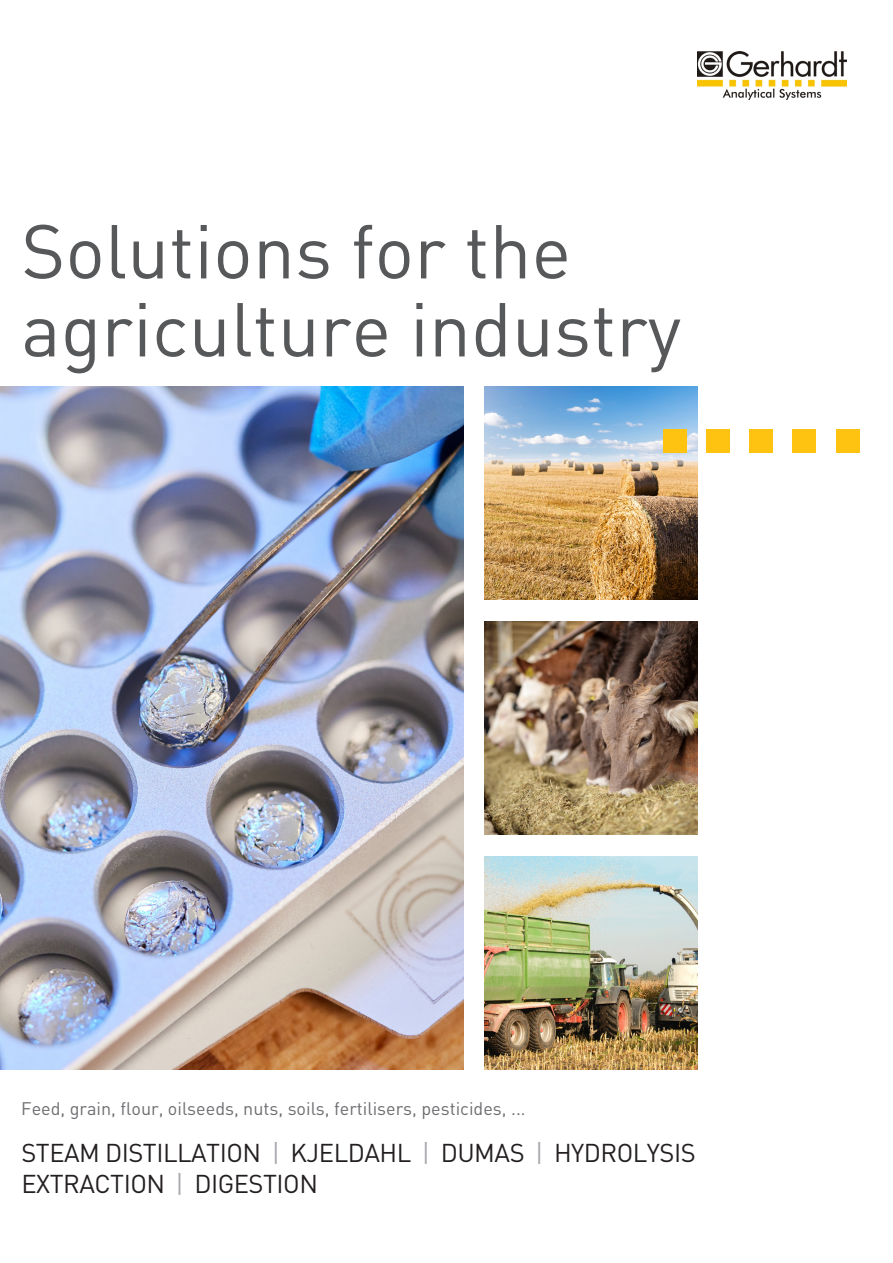
<style>
.page{position:relative;width:893px;height:1263px;background:#fff}
.page>*{position:absolute;margin:0;border:0;box-sizing:border-box;transform-origin:0 0}
.t1{font:75px "DINOT";color:#57585a}
.t2{font:25.5px "DINOT";letter-spacing:-.02em;color:#231f20}
.t3{font:18px "DINOT";color:#6c6d70}
.s1{color:#a8a9ad}
</style>
<div class="page">
<img style="left:697px;top:51px;width:149px;height:49px">
<img style="left:485px;top:622px;width:212px;height:212px">
<img style="left:0;top:387px;width:463px;height:682px">
<img style="left:485px;top:857px;width:212px;height:212px">
<img style="left:485px;top:387px;width:212px;height:213px">
<div style="left:663px;top:429px;width:23px;height:24px;background:#fec210"></div>
<div style="left:706px;top:429px;width:24px;height:24px;background:#fec210"></div>
<div style="left:750px;top:429px;width:23px;height:24px;background:#fec210"></div>
<div style="left:793px;top:429px;width:23px;height:24px;background:#fec210"></div>
<div style="left:836px;top:429px;width:23px;height:24px;background:#fec210"></div>
<p class="t1" style="left:21px;top:205px;width:551px">Solutions for the</p>
<p class="t1" style="left:21px;top:283px;width:661px">agriculture industry</p>
<p class="t3" style="left:21px;top:1097px;width:506px">Feed, grain, flour, oilseeds, nuts, soils, fertilisers, pesticides, ...</p>
<p class="t2" style="left:21px;top:1137px;width:676px">STEAM DISTILLATION <span class="s1">|</span> KJELDAHL <span class="s1">|</span> DUMAS <span class="s1">|</span> HYDROLYSIS</p>
<p class="t2" style="left:21px;top:1168px;width:298px">EXTRACTION <span class="s1">|</span> DIGESTION</p>
</div>
